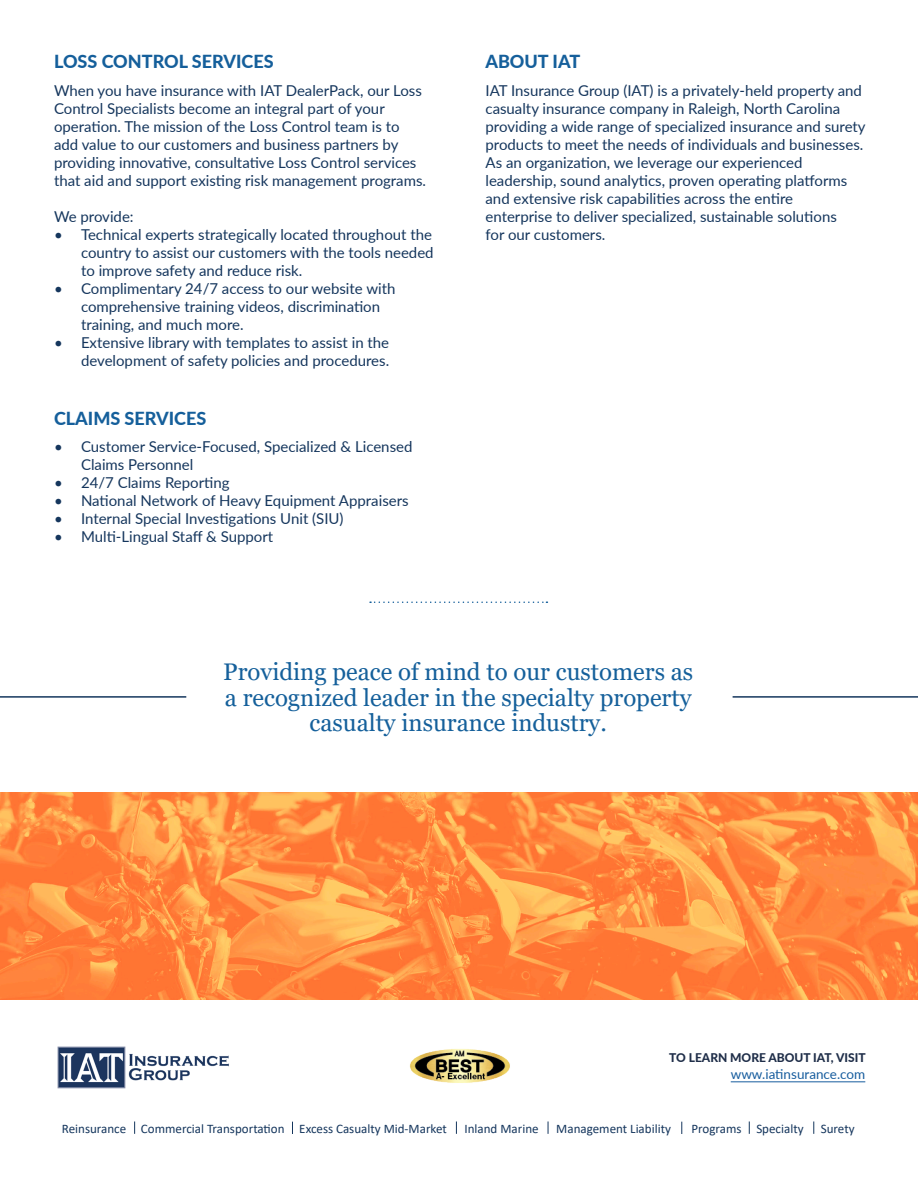
<style>
.page{position:relative;width:918px;height:1188px;background:#fff}
.page>*{position:absolute;margin:0;border:0;box-sizing:border-box;transform-origin:0 0}
.t1{font:24px/25.5px "Georgia";color:#15609b;text-align:center}
.t2{font:800 18px "Lato";color:#155f9b}
.t3{font:15px/18px "Lato";color:#15365d}
.t4{font:13.5px "Lato";color:#175d9e}
.t5{font:13.05px "Calibri";color:#15365d}
.t6{font:800 12px "Lato";color:#1f2e49}
</style>
<div class="page">
<svg style="left:370px;top:602px;width:177px;height:1px"></svg>
<hr style="left:0;top:696px;width:186px;height:2px;background:#15365d">
<hr style="left:733px;top:696px;width:185px;height:2px;background:#15365d">
<img style="left:57px;top:1046px;width:172px;height:42px">
<hr style="left:731px;top:1082px;width:134px;height:1px;background:#175d9e">
<img style="left:410px;top:1049px;width:100px;height:34px">
<img style="left:0;top:792px;width:918px;height:208px">
<svg style="left:134px;top:1121px;width:1px;height:13px"></svg>
<svg style="left:292px;top:1122px;width:1px;height:12px"></svg>
<svg style="left:456px;top:1121px;width:1px;height:13px"></svg>
<svg style="left:548px;top:1121px;width:1px;height:13px"></svg>
<svg style="left:681px;top:1122px;width:1px;height:12px"></svg>
<svg style="left:749px;top:1121px;width:1px;height:13px"></svg>
<svg style="left:813px;top:1121px;width:1px;height:13px"></svg>
<p class="t2" style="left:54px;top:49px;width:221px">LOSS CONTROL SERVICES</p>
<p class="t3" style="left:54px;top:80px;width:369px">When you have insurance with IAT DealerPack, our Loss</p>
<p class="t3" style="left:54px;top:98px;width:332px">Control Specialists become an integral part of your</p>
<p class="t3" style="left:54px;top:116px;width:347px">operation. The mission of the Loss Control team is to</p>
<p class="t3" style="left:54px;top:134px;width:346px">add value to our customers and business partners by</p>
<p class="t3" style="left:54px;top:152px;width:364px">providing innovative, consultative Loss Control services</p>
<p class="t3" style="left:54px;top:170px;width:374px">that aid and support existing risk management programs.</p>
<p class="t3" style="left:54px;top:206px;width:81px">We provide:</p>
<p class="t3" style="left:81px;top:224px;width:354px;text-align:justify;text-indent:-27px">• Technical experts strategically located throughout the country to assist our customers with the tools needed to improve safety and reduce risk.</p>
<p class="t3" style="left:81px;top:278px;width:316px;text-indent:-27px">• Complimentary 24/7 access to our website with comprehensive training videos, discrimination training, and much more.</p>
<p class="t3" style="left:54px;top:332px;width:337px;text-align:right">• Extensive library with templates to assist in the development of safety policies and procedures.</p>
<p class="t2" style="left:54px;top:405px;width:154px">CLAIMS SERVICES</p>
<p class="t3" style="left:81px;top:437px;width:333px;text-indent:-27px">• Customer Service-Focused, Specialized &amp; Licensed<br>Claims Personnel</p>
<p class="t3" style="left:54px;top:473px;width:177px">• 24/7 Claims Reporting</p>
<p class="t3" style="left:54px;top:491px;width:356px">• National Network of Heavy Equipment Appraisers</p>
<p class="t3" style="left:54px;top:509px;width:291px">• Internal Special Investigations Unit (SIU)</p>
<p class="t3" style="left:54px;top:527px;width:221px">• Multi-Lingual Staff &amp; Support</p>
<p class="t2" style="left:485px;top:49px;width:96px">ABOUT IAT</p>
<p class="t3" style="left:486px;top:80px;width:382px">IAT Insurance Group (IAT) is a privately-held property and casualty insurance company in Raleigh, North Carolina providing a wide range of specialized insurance and surety products to meet the needs of individuals and businesses.<br>As an organization, we leverage our experienced</p>
<p class="t3" style="left:486px;top:170px;width:363px">leadership, sound analytics, proven operating platforms and extensive risk capabilities across the entire</p>
<p class="t3" style="left:486px;top:206px;width:353px">enterprise to deliver specialized, sustainable solutions</p>
<p class="t3" style="left:486px;top:224px;width:121px">for our customers.</p>
<p class="t1" style="left:223px;top:660px;width:472px">Providing peace of mind to our customers as a recognized leader in the specialty property casualty insurance industry.</p>
<p class="t6" style="left:669px;top:1049px;width:198px">TO LEARN MORE ABOUT IAT, VISIT</p>
<p class="t4" style="left:731px;top:1064px;width:136px">www.iatinsurance.com</p>
<p class="t5" style="left:62px;top:1119px;width:386px">Reinsurance Commercial Transportation Excess Casualty Mid-Market</p>
<p class="t5" style="left:464px;top:1119px;width:76px">Inland Marine</p>
<p class="t5" style="left:556px;top:1119px;width:116px">Management Liability</p>
<p class="t5" style="left:692px;top:1119px;width:114px">Programs Specialty</p>
<p class="t5" style="left:821px;top:1119px;width:35px">Surety</p>
</div>
